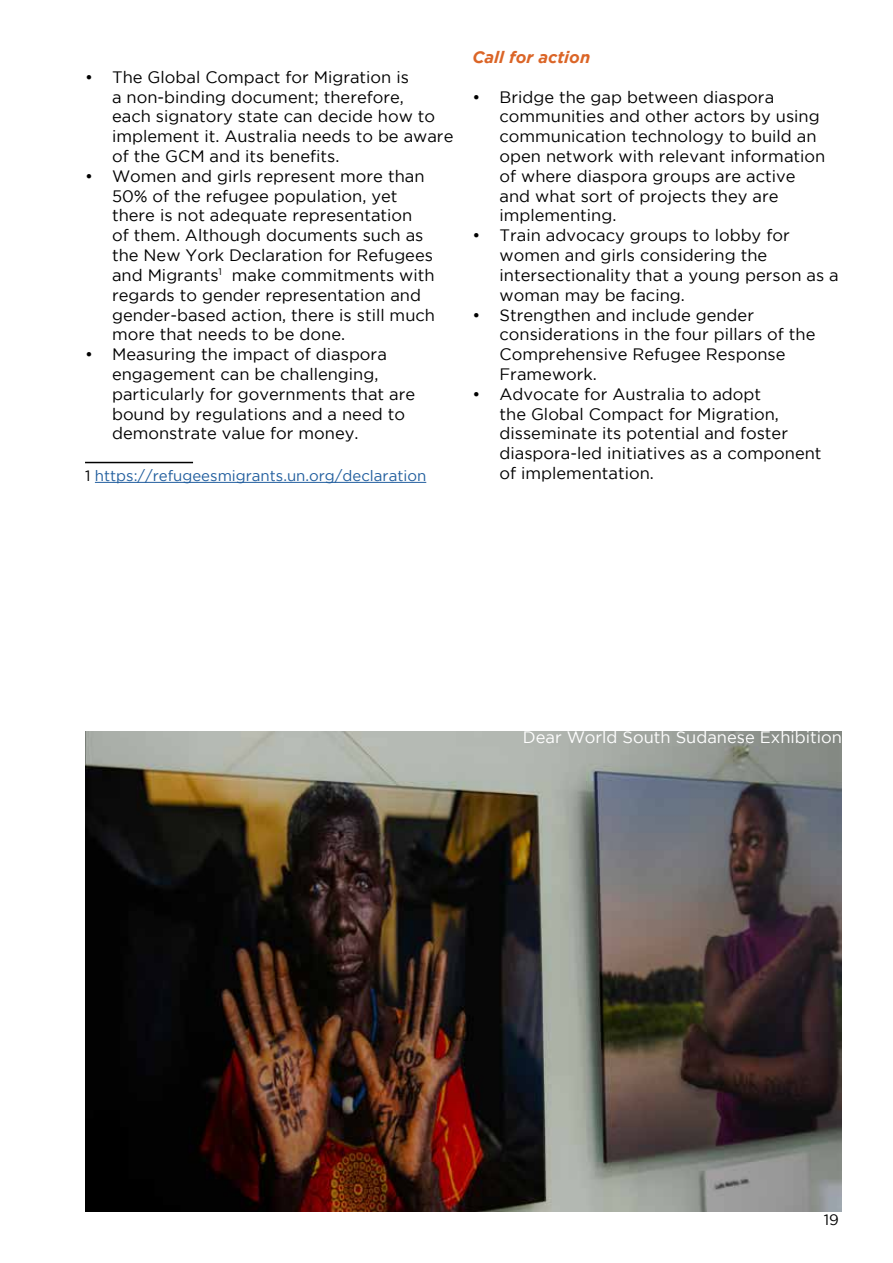
<style>
.page{position:relative;width:893px;height:1263px;background:#fff}
.page>*{position:absolute;margin:0;border:0;box-sizing:border-box;transform-origin:0 0}
.t1{font:16.5px/19.8px "Gotham";color:#000}
.t2{font:16.5px "Gotham";color:#fff}
.t3{font:italic 700 16.5px "Gotham";color:#db6527}
.t4{font:15px "Gotham";color:#215e9e}
.t5{font:15px "Gotham";color:#000}
.s1{color:#000}
</style>
<div class="page">
<hr style="left:85px;top:462px;width:108px;height:1px;background:#000">
<hr style="left:95px;top:482px;width:331px;height:1px;background:#215e9e">
<img style="left:85px;top:731px;width:757px;height:481px">
<p class="t1" style="left:112px;top:67px;width:343px;text-indent:-27px">• The Global Compact for Migration is<br>a non-binding document; therefore,<br>each signatory state can decide how to implement it. Australia needs to be aware of the GCM and its benefits.</p>
<p class="t1" style="left:112px;top:166px;width:325px;text-indent:-27px">• Women and girls represent more than 50% of the refugee population, yet there is not adequate representation<br>of them. Although documents such as the New York Declaration for Refugees and Migrants<sup>1</sup> make commitments with regards to gender representation and gender-based action, there is still much more that needs to be done.</p>
<p class="t1" style="left:112px;top:344px;width:305px;text-indent:-27px">• Measuring the impact of diaspora engagement can be challenging, particularly for governments that are bound by regulations and a need to demonstrate value for money.</p>
<p class="t4" style="left:85px;top:467px;width:343px"><span class="s1">1</span> https://refugeesmigrants.un.org/declaration</p>
<p class="t3" style="left:472px;top:48px;width:119px">Call for action</p>
<p class="t1" style="left:499px;top:87px;width:327px;text-indent:-27px">• Bridge the gap between diaspora communities and other actors by using communication technology to build an open network with relevant information of where diaspora groups are active and what sort of projects they are implementing.</p>
<p class="t1" style="left:499px;top:225px;width:341px;text-indent:-27px">• Train advocacy groups to lobby for women and girls considering the intersectionality that a young person as a woman may be facing.</p>
<p class="t1" style="left:499px;top:304px;width:317px;text-indent:-27px">• Strengthen and include gender considerations in the four pillars of the<br>Comprehensive Refugee Response<br>Framework.</p>
<p class="t1" style="left:499px;top:384px;width:324px;text-indent:-27px">• Advocate for Australia to adopt<br>the Global Compact for Migration, disseminate its potential and foster diaspora-led initiatives as a component of implementation.</p>
<p class="t2" style="left:523px;top:728px;width:321px">Dear World South Sudanese Exhibition</p>
<p class="t5" style="left:824px;top:1211px;width:17px">19</p>
</div>
